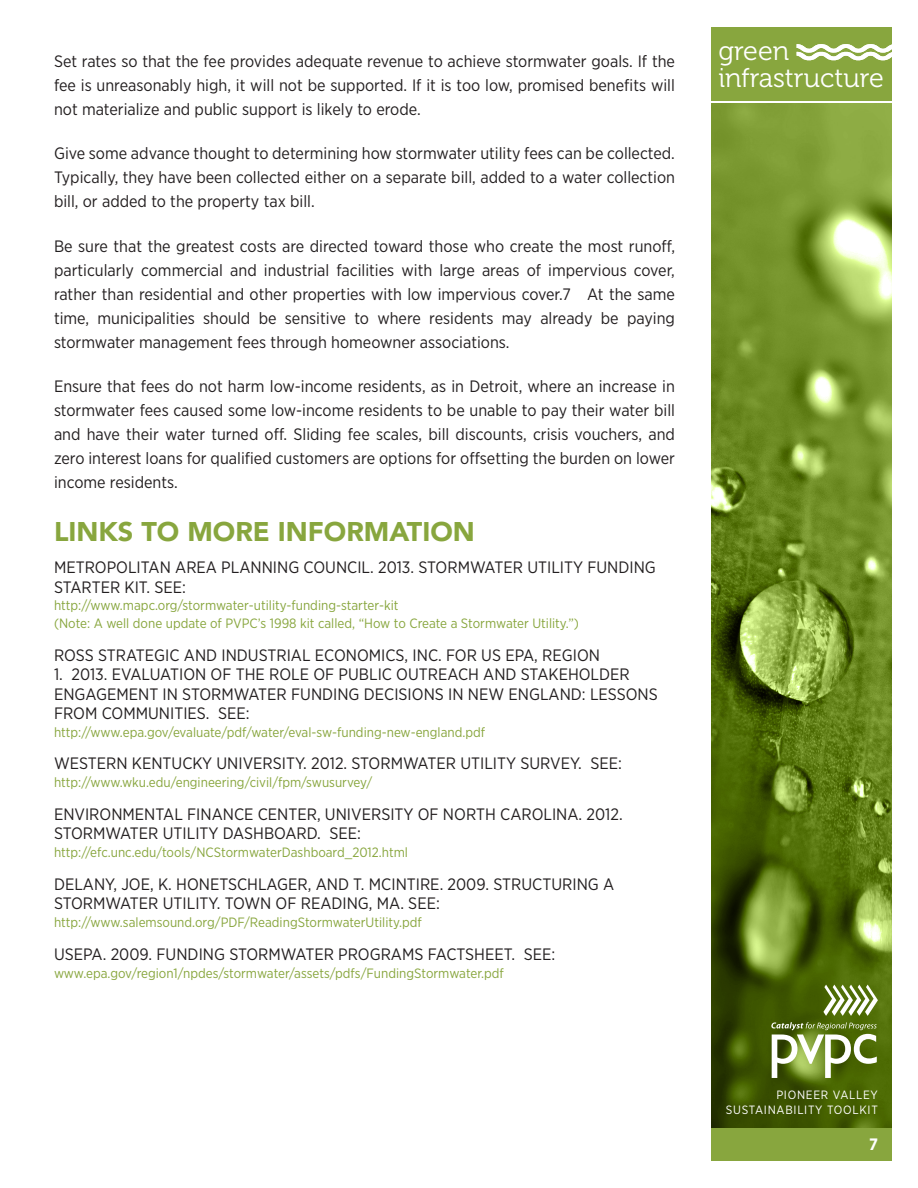
<style>
.page{position:relative;width:918px;height:1188px;background:#fff}
.page>*{position:absolute;margin:0;border:0;box-sizing:border-box;transform-origin:0 0}
.t1{font:900 27px "Avenir";color:#88a63e}
.t2{font:27px/26.4px "Museo 300";color:#fff}
.t3{font:16.5px/24px "Gotham Narrow";color:#231f20;text-align:justify}
.t4{font:700 16.5px "Gotham Narrow";color:#fff}
.t5{font:13.5px/18px "Gotham Narrow";color:#88a63e}
.t6{font:12px/14.4px "Gotham Narrow";letter-spacing:.06em;color:#fff;text-align:right}
</style>
<div class="page">
<div style="left:711px;top:103px;width:180px;height:1058px;background:#88a63e"></div>
<img style="left:711px;top:103px;width:180px;height:1025px">
<svg style="left:823px;top:985px;width:55px;height:31px;background:#99aa6f"></svg>
<svg style="left:771px;top:1022px;width:106px;height:56px;background:#8a9d5a"></svg>
<div style="left:711px;top:27px;width:180px;height:73px;background:#88a63e"></div>
<svg style="left:797px;top:44px;width:95px;height:17px"></svg>
<p class="t3" style="left:54px;top:49px;width:623px">Set rates so that the fee provides adequate revenue to achieve stormwater goals. If the fee is unreasonably high, it will not be supported. If it is too low, promised benefits will not materialize and public support is likely to erode.</p>
<p class="t3" style="left:54px;top:141px;width:623px">Give some advance thought to determining how stormwater utility fees can be collected.<br>Typically, they have been collected either on a separate bill, added to a water collection bill, or added to the property tax bill.</p>
<p class="t3" style="left:54px;top:234px;width:623px">Be sure that the greatest costs are directed toward those who create the most runoff, particularly commercial and industrial facilities with large areas of impervious cover, rather than residential and other properties with low impervious cover.7 At the same time, municipalities should be sensitive to where residents may already be paying stormwater management fees through homeowner associations.</p>
<p class="t3" style="left:54px;top:374px;width:623px">Ensure that fees do not harm low-income residents, as in Detroit, where an increase in stormwater fees caused some low-income residents to be unable to pay their water bill and have their water turned off. Sliding fee scales, bill discounts, crisis vouchers, and zero interest loans for qualified customers are options for offsetting the burden on lower income residents.</p>
<h1 class="t1" style="left:54px;top:508px;width:422px">LINKS TO MORE INFORMATION</h1>
<p class="t3" style="left:54px;top:555px;width:23px">Metropolitan</p>
<p class="t3" style="left:175px;top:555px;width:22px">Area</p>
<p class="t3" style="left:221px;top:555px;width:20px">Planning</p>
<p class="t3" style="left:304px;top:555px;width:21px">Council</p>
<p class="t3" style="left:370px;top:555px;width:69px">. 2013. Stormwater</p>
<p class="t3" style="left:527px;top:555px;width:20px">Utility</p>
<p class="t3" style="left:587px;top:555px;width:20px">Funding</p>
<p class="t3" style="left:54px;top:574px;width:20px">Starter</p>
<p class="t3" style="left:125px;top:574px;width:63px">Kit. See:</p>
<p class="t5" style="left:54px;top:596px;width:527px">http://www.mapc.org/stormwater-utility-funding-starter-kit<br>(Note: A well done update of PVPC’s 1998 kit called, “How to Create a Stormwater Utility.”)</p>
<p class="t3" style="left:54px;top:643px;width:21px">Ross</p>
<p class="t3" style="left:98px;top:643px;width:19px">Strategic</p>
<p class="t3" style="left:184px;top:643px;width:12px">and</p>
<p class="t3" style="left:222px;top:643px;width:15px">Industrial</p>
<p class="t3" style="left:315px;top:643px;width:21px">Economics</p>
<p class="t3" style="left:405px;top:643px;width:53px">, Inc. for</p>
<p class="t3" style="left:481px;top:643px;width:82px">US EPA, Region</p>
<p class="t3" style="left:54px;top:662px;width:78px">1. 2013. Evaluation</p>
<p class="t3" style="left:211px;top:662px;width:36px">of the</p>
<p class="t3" style="left:269px;top:662px;width:21px">Role</p>
<p class="t3" style="left:313px;top:662px;width:45px">of Public</p>
<p class="t3" style="left:396px;top:662px;width:23px">Outreach</p>
<p class="t3" style="left:483px;top:662px;width:12px">and</p>
<p class="t3" style="left:521px;top:662px;width:20px">Stakeholder</p>
<p class="t3" style="left:54px;top:681px;width:21px">Engagement</p>
<p class="t3" style="left:163px;top:681px;width:40px">in Stormwater</p>
<p class="t3" style="left:291px;top:681px;width:20px">Funding</p>
<p class="t3" style="left:364px;top:681px;width:21px">Decisions</p>
<p class="t3" style="left:448px;top:681px;width:81px">in New England</p>
<p class="t3" style="left:582px;top:681px;width:28px">: Lessons</p>
<p class="t3" style="left:54px;top:701px;width:12px">from</p>
<p class="t3" style="left:102px;top:701px;width:21px">Communities</p>
<p class="t3" style="left:206px;top:701px;width:45px">. See:</p>
<p class="t5" style="left:54px;top:723px;width:433px">http://www.epa.gov/evaluate/pdf/water/eval-sw-funding-new-england.pdf</p>
<p class="t3" style="left:54px;top:751px;width:26px">Western</p>
<p class="t3" style="left:132px;top:751px;width:21px">Kentucky</p>
<p class="t3" style="left:216px;top:751px;width:21px">University</p>
<p class="t3" style="left:303px;top:751px;width:69px">. 2012. Stormwater</p>
<p class="t3" style="left:460px;top:751px;width:20px">Utility</p>
<p class="t3" style="left:520px;top:751px;width:20px">Survey</p>
<p class="t3" style="left:578px;top:751px;width:45px">. See:</p>
<p class="t5" style="left:54px;top:773px;width:320px">http://www.wku.edu/engineering/civil/fpm/swusurvey/</p>
<p class="t3" style="left:54px;top:802px;width:21px">Environmental</p>
<p class="t3" style="left:187px;top:802px;width:20px">Finance</p>
<p class="t3" style="left:258px;top:802px;width:21px">Center</p>
<p class="t3" style="left:317px;top:802px;width:29px">, University</p>
<p class="t3" style="left:418px;top:802px;width:48px">of North</p>
<p class="t3" style="left:500px;top:802px;width:21px">Carolina</p>
<p class="t3" style="left:579px;top:802px;width:46px">. 2012.</p>
<p class="t3" style="left:54px;top:821px;width:21px">Stormwater</p>
<p class="t3" style="left:163px;top:821px;width:20px">Utility</p>
<p class="t3" style="left:223px;top:821px;width:22px">Dashboard</p>
<p class="t3" style="left:317px;top:821px;width:45px">. See:</p>
<p class="t5" style="left:54px;top:843px;width:356px">http://efc.unc.edu/tools/NCStormwaterDashboard_2012.html</p>
<p class="t3" style="left:54px;top:872px;width:22px">Delany</p>
<p class="t3" style="left:113px;top:872px;width:85px">, Joe, K. Honetschlager</p>
<p class="t3" style="left:308px;top:872px;width:20px">, and</p>
<p class="t3" style="left:353px;top:872px;width:52px">T. McIntire</p>
<p class="t3" style="left:440px;top:872px;width:74px">. 2009. Structuring</p>
<p class="t3" style="left:603px;top:872px;width:10px">a</p>
<p class="t3" style="left:54px;top:891px;width:21px">Stormwater</p>
<p class="t3" style="left:163px;top:891px;width:20px">Utility</p>
<p class="t3" style="left:217px;top:891px;width:30px">. Town</p>
<p class="t3" style="left:276px;top:891px;width:46px">of Reading</p>
<p class="t3" style="left:369px;top:891px;width:72px">, MA. See:</p>
<p class="t5" style="left:54px;top:913px;width:369px">http://www.salemsound.org/PDF/ReadingStormwaterUtility.pdf</p>
<p class="t3" style="left:54px;top:942px;width:123px">USEPA. 2009. Funding</p>
<p class="t3" style="left:229px;top:942px;width:21px">Stormwater</p>
<p class="t3" style="left:338px;top:942px;width:22px">Programs</p>
<p class="t3" style="left:428px;top:942px;width:19px">Factsheet</p>
<p class="t3" style="left:511px;top:942px;width:45px">. See:</p>
<p class="t5" style="left:54px;top:964px;width:451px">www.epa.gov/region1/npdes/stormwater/assets/pdfs/FundingStormwater.pdf</p>
<h1 class="t2" style="left:718px;top:38px;width:167px">green infrastructure</h1>
<p class="t6" style="left:726px;top:1088px;width:154px">PIONEER VALLEY<br>SUSTAINABILITY TOOLKIT</p>
<p class="t4" style="left:869px;top:1134px;width:10px">7</p>
</div>
